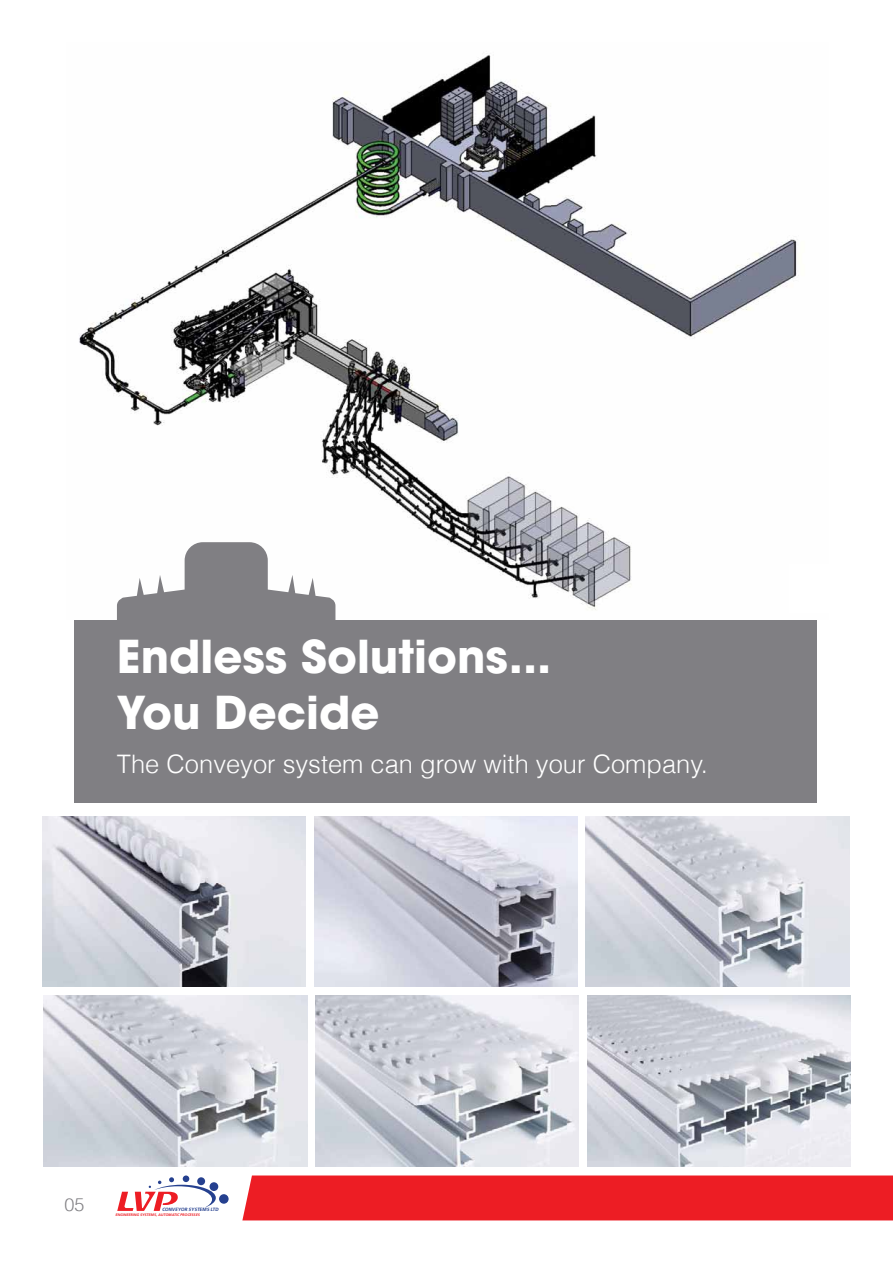
<style>
.page{position:relative;width:893px;height:1263px;background:#fff}
.page>*{position:absolute;margin:0;border:0;box-sizing:border-box;transform-origin:0 0}
.t1{font:700 45px/55.5px "Avant Garde";color:#fff}
.t2{font:300 25.5px "Helvetica";color:#fff}
.t3{font:300 18px "Helvetica";color:#807f83}
.t4{font:italic 700 4.65px "Frutiger";color:#25408f}
.t5{font:italic 700 3.6px "Frutiger";color:#ed1d24}
</style>
<div class="page">
<svg style="left:117px;top:1177px;width:99px;height:34px"></svg>
<div style="left:183px;top:1175px;width:6px;height:7px;background:#25408f;border-radius:50%"></div>
<div style="left:197px;top:1177px;width:8px;height:8px;background:#25408f;border-radius:50%"></div>
<div style="left:210px;top:1182px;width:8px;height:9px;background:#25408f;border-radius:50%"></div>
<div style="left:219px;top:1194px;width:10px;height:10px;background:#25408f;border-radius:50%"></div>
<div style="left:242px;top:1175px;width:651px;height:45px;background:#ed1d24"></div>
<img style="left:79px;top:55px;width:720px;height:565px">
<div style="left:74px;top:620px;width:742px;height:183px;background:#807f83"></div>
<img style="left:43px;top:816px;width:263px;height:170px">
<img style="left:314px;top:816px;width:264px;height:170px">
<img style="left:586px;top:816px;width:263px;height:170px">
<img style="left:44px;top:996px;width:263px;height:170px">
<img style="left:315px;top:996px;width:264px;height:170px">
<img style="left:587px;top:996px;width:263px;height:170px">
<div style="left:790px;top:564px;width:103px;height:49px;background:#fff"></div>
<svg style="left:117px;top:542px;width:218px;height:78px"></svg>
<div style="left:179px;top:594px;width:91px;height:31px;background:#807f83"></div>
<h1 class="t1" style="left:117px;top:629px;width:436px">Endless Solutions...<br>You Decide</h1>
<p class="t2" style="left:117px;top:748px;width:592px">The Conveyor system can grow with your Company.</p>
<p class="t3" style="left:64px;top:1193px;width:22px">05</p>
<p class="t4" style="left:162px;top:1207px;width:59px">CONVEYOR SYSTEMS LTD</p>
<p class="t5" style="left:116px;top:1212px;width:86px">ENGINEERING SYSTEMS, AUTOMATIC PROCESSES</p>
</div>
